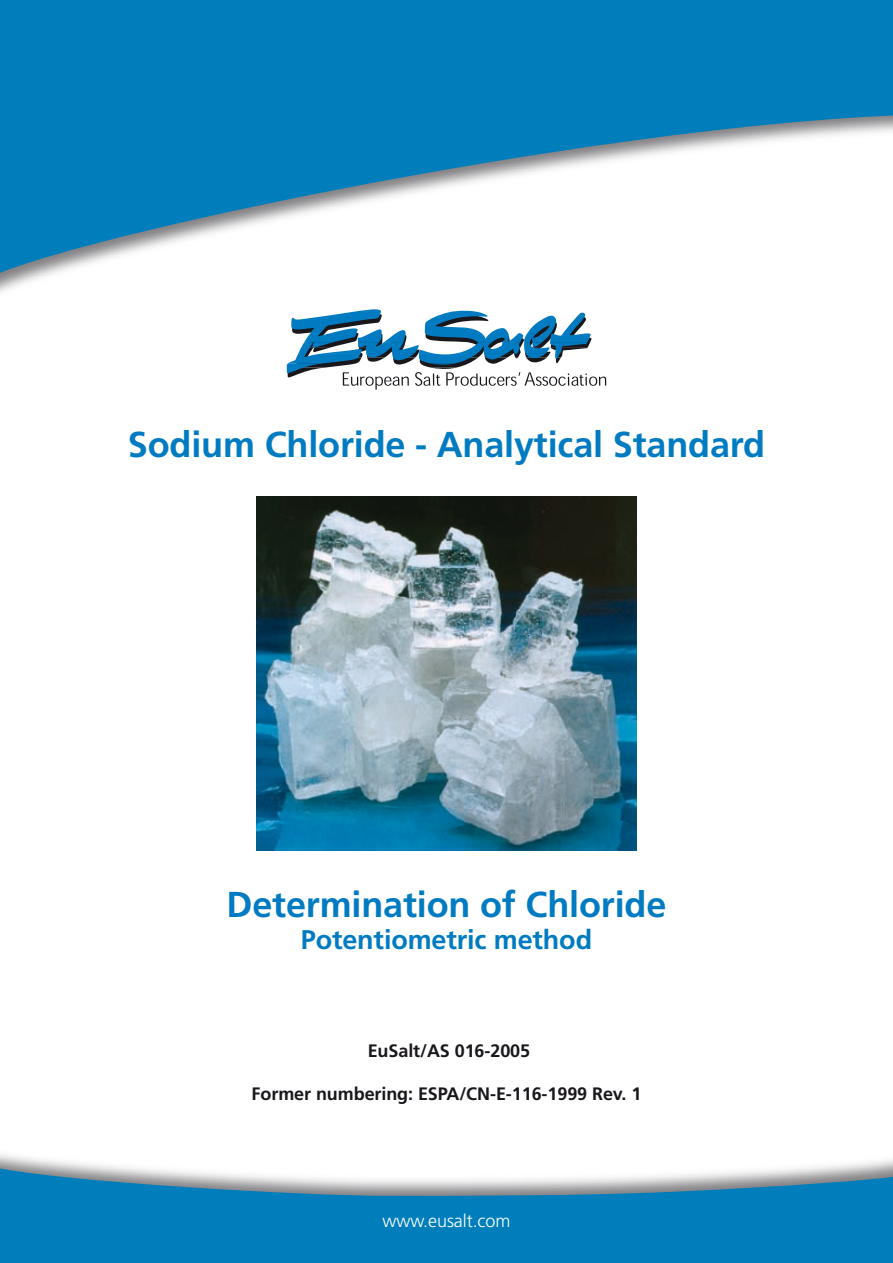
<style>
.page{position:relative;width:893px;height:1263px;background:#fff}
.page>*{position:absolute;margin:0;border:0;box-sizing:border-box;transform-origin:0 0}
.t1{font:700 36px "Frutiger LT Std";letter-spacing:-.005em;color:#007bc1}
.t2{font:700 27px "Frutiger LT Std";letter-spacing:-.005em;color:#007bc1}
.t3{font:700 18px "Frutiger LT Std";letter-spacing:-.005em;color:#1a171c}
.t4{font:300 18px "Frutiger LT Std";letter-spacing:-.005em;color:#fff}
</style>
<div class="page">
<svg style="left:0;top:0;width:893px;height:284px;fill:#007ebc"></svg>
<svg style="left:0;top:1166px;width:893px;height:97px;background:#3091c0"></svg>
<svg style="left:287px;top:309px;width:319px;height:80px"></svg>
<img style="left:257px;top:496px;width:380px;height:354px">
<p class="t1" style="left:128px;top:423px;width:639px">Sodium Chloride - Analytical Standard</p>
<p class="t1" style="left:227px;top:883px;width:441px">Determination of Chloride</p>
<p class="t2" style="left:301px;top:924px;width:293px">Potentiometric method</p>
<p class="t3" style="left:368px;top:1040px;width:164px">EuSalt/AS 016-2005</p>
<p class="t3" style="left:252px;top:1083px;width:391px">Former numbering: ESPA/CN-E-116-1999 Rev. 1</p>
<p class="t4" style="left:383px;top:1210px;width:129px">www.eusalt.com</p>
</div>
